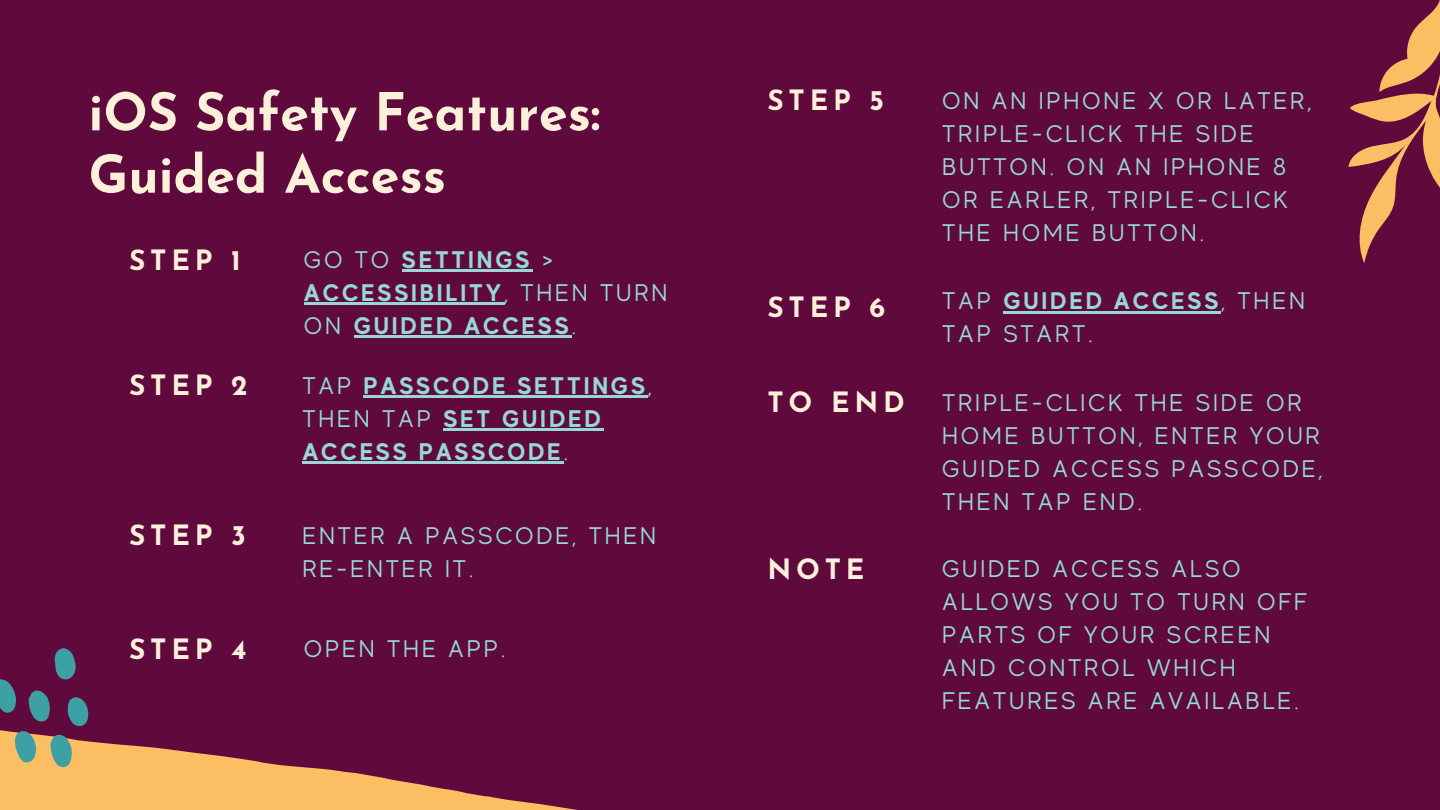
<style>
.page{position:relative;width:1440px;height:810px;background:#5f093d}
.page>*{position:absolute;margin:0;border:0;box-sizing:border-box;transform-origin:0 0}
.t1{font:700 52.1px/62.3px "Josefin Sans";color:#fdf0da}
.t2{font:700 28px "Josefin Sans";letter-spacing:.17em;color:#fdf0da}
.t3{font:24px/33px "MADE Evolve Sans";letter-spacing:.12em;color:#97d7d8}
.t4{font:700 24px/33px "MADE Evolve Sans";letter-spacing:.12em;color:#97d7d8}
.s1{font-weight:400}
.s2{font-weight:700}
</style>
<div class="page">
<svg style="left:0;top:302px;width:604px;height:508px"></svg>
<svg style="left:1348px;top:0;width:92px;height:263px"></svg>
<svg style="left:0;top:679px;width:16px;height:34px"></svg>
<svg style="left:29px;top:691px;width:21px;height:31px"></svg>
<svg style="left:55px;top:648px;width:21px;height:32px"></svg>
<svg style="left:68px;top:697px;width:20px;height:29px"></svg>
<svg style="left:15px;top:731px;width:21px;height:32px"></svg>
<svg style="left:50px;top:735px;width:22px;height:32px"></svg>
<hr style="left:402px;top:269px;width:130px;height:2px;background:#97d7d8">
<hr style="left:304px;top:302px;width:200px;height:2px;background:#97d7d8">
<hr style="left:354px;top:335px;width:217px;height:2px;background:#97d7d8">
<hr style="left:364px;top:395px;width:284px;height:3px;background:#97d7d8">
<hr style="left:443px;top:428px;width:161px;height:2px;background:#97d7d8">
<hr style="left:302px;top:461px;width:262px;height:3px;background:#97d7d8">
<hr style="left:1003px;top:311px;width:218px;height:2px;background:#97d7d8">
<p class="t1" style="left:88px;top:86px;width:513px">iOS Safety Features:<br>Guided Access</p>
<p class="t2" style="left:129px;top:249px;width:113px">STEP 1</p>
<p class="t4" style="left:304px;top:243px;width:365px"><span class="s1">GO TO</span> SETTINGS <span class="s1">&gt;<br></span>ACCESSIBILITY<span class="s1">, THEN TURN<br>ON</span> GUIDED ACCESS<span class="s1">.</span></p>
<p class="t2" style="left:129px;top:374px;width:120px">STEP 2</p>
<p class="t4" style="left:302px;top:369px;width:351px"><span class="s1">TAP</span> PASSCODE SETTINGS<span class="s1">,<br>THEN TAP</span> SET GUIDED<br>ACCESS PASSCODE<span class="s1">.</span></p>
<p class="t2" style="left:129px;top:524px;width:118px">STEP 3</p>
<p class="t3" style="left:302px;top:519px;width:355px">ENTER A PASSCODE, THEN<br>RE-ENTER IT.</p>
<p class="t2" style="left:129px;top:638px;width:119px">STEP 4</p>
<p class="t3" style="left:304px;top:633px;width:203px">OPEN THE APP.</p>
<p class="t2" style="left:767px;top:89px;width:118px">STEP 5</p>
<p class="t3" style="left:942px;top:84px;width:371px">ON AN IPHONE X OR LATER,<br>TRIPLE-CLICK THE SIDE<br>BUTTON. ON AN IPHONE 8<br>OR EARLER, TRIPLE-CLICK<br>THE HOME BUTTON.</p>
<p class="t2" style="left:767px;top:296px;width:119px">STEP 6</p>
<p class="t3" style="left:942px;top:285px;width:364px">TAP <span class="s2">GUIDED ACCESS</span>, THEN<br>TAP START.</p>
<p class="t2" style="left:767px;top:391px;width:139px">TO END</p>
<p class="t3" style="left:942px;top:386px;width:382px">TRIPLE-CLICK THE SIDE OR<br>HOME BUTTON, ENTER YOUR<br>GUIDED ACCESS PASSCODE,<br>THEN TAP END.</p>
<p class="t2" style="left:767px;top:558px;width:99px">NOTE</p>
<p class="t3" style="left:942px;top:553px;width:366px">GUIDED ACCESS ALSO<br>ALLOWS YOU TO TURN OFF<br>PARTS OF YOUR SCREEN<br>AND CONTROL WHICH<br>FEATURES ARE AVAILABLE.</p>
</div>
